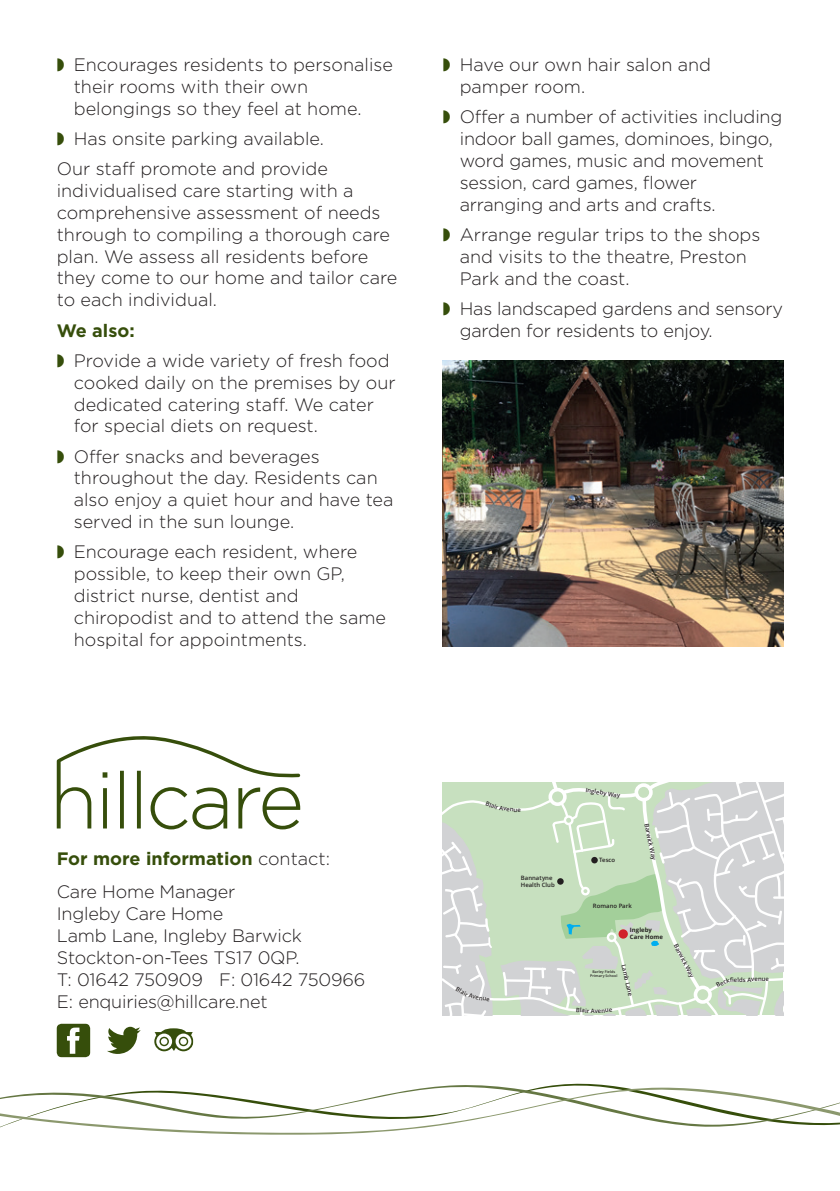
<style>
.page{position:relative;width:840px;height:1191px;background:#fff}
.page>*{position:absolute;margin:0;border:0;box-sizing:border-box;transform-origin:0 0}
.Main_Body_Copy{font:300 18px/21.8px "Gotham";color:#231f20}
.Main_Body_Copy-2{font:700 18px "Gotham";color:#364e0b}
.t1{font:600 6px/7.2px "Open Sans";letter-spacing:.005em;color:#231f20}
.t2{font:700 6px/7.2px "Open Sans";letter-spacing:.005em;color:#231f20}
.t3{font:600 3.6px/4.2px "Open Sans";letter-spacing:.025em;color:#231f20;text-align:center}
.s1{font-weight:300;color:#231f20}
</style>
<div class="page">
<svg style="left:57px;top:736px;width:243px;height:93px"></svg>
<div style="left:57px;top:1023px;width:33px;height:34px;background:#364e0b;border-radius:5px"></div>
<svg style="left:67px;top:1027px;width:12px;height:27px"></svg>
<svg style="left:154px;top:1028px;width:39px;height:23px"></svg>
<svg style="left:107px;top:1026px;width:34px;height:28px"></svg>
<svg style="left:433px;top:1083px;width:186px;height:4px"></svg>
<svg style="left:0;top:1087px;width:839px;height:48px"></svg>
<img style="left:442px;top:360px;width:340px;height:286px">
<svg style="left:442px;top:782px;width:341px;height:233px;background:#ceddcb"></svg>
<p class="Main_Body_Copy" style="left:74px;top:54px;width:320px">Encourages residents to personalise their rooms with their own belongings so they feel at home.</p>
<p class="Main_Body_Copy" style="left:74px;top:128px;width:251px">Has onsite parking available.</p>
<p class="Main_Body_Copy" style="left:57px;top:158px;width:342px">Our staff promote and provide individualised care starting with a comprehensive assessment of needs through to compiling a thorough care plan. We assess all residents before they come to our home and tailor care to each individual.</p>
<p class="Main_Body_Copy-2" style="left:57px;top:320px;width:79px">We also:</p>
<p class="Main_Body_Copy" style="left:74px;top:349px;width:323px">Provide a wide variety of fresh food cooked daily on the premises by our dedicated catering staff. We cater for special diets on request.</p>
<p class="Main_Body_Copy" style="left:74px;top:445px;width:321px">Offer snacks and beverages throughout the day. Residents can also enjoy a quiet hour and have tea served in the sun lounge.</p>
<p class="Main_Body_Copy" style="left:74px;top:541px;width:313px">Encourage each resident, where possible, to keep their own GP, district nurse, dentist and chiropodist and to attend the same hospital for appointments.</p>
<p class="Main_Body_Copy-2" style="left:57px;top:848px;width:275px">For more information <span class="s1">contact:</span></p>
<p class="Main_Body_Copy" style="left:57px;top:880px;width:310px">Care Home Manager<br>Ingleby Care Home<br>Lamb Lane, Ingleby Barwick<br>Stockton-on-Tees TS17 0QP.<br>T: 01642 750909 F: 01642 750966<br>E: enquiries@hillcare.net</p>
<p class="Main_Body_Copy" style="left:459px;top:54px;width:253px">Have our own hair salon and pamper room.</p>
<p class="Main_Body_Copy" style="left:459px;top:106px;width:324px">Offer a number of activities including indoor ball games, dominoes, bingo, word games, music and movement session, card games, flower arranging and arts and crafts.</p>
<p class="Main_Body_Copy" style="left:459px;top:223px;width:302px">Arrange regular trips to the shops and visits to the theatre, Preston<br>Park and the coast.</p>
<p class="Main_Body_Copy" style="left:459px;top:297px;width:325px">Has landscaped gardens and sensory garden for residents to enjoy.</p>
<p class="t1" style="left:520px;top:874px;width:35px">Bannatyne<br>Health Club</p>
<p class="t1" style="left:588px;top:786px;width:21px;rotate:10deg">ngleby</p>
<p class="t1" style="left:599px;top:856px;width:18px">Tesco</p>
<p class="t1" style="left:650px;top:822px;width:39px;rotate:79deg">Barwick Way</p>
<p class="t1" style="left:592px;top:902px;width:40px">Romano Park</p>
<p class="t2" style="left:629px;top:926px;width:34px">Ingleby<br>Care Home</p>
<p class="t1" style="left:627px;top:963px;width:33px;rotate:77deg">Lamb Lane</p>
<p class="t3" style="left:590px;top:969px;width:29px">Barley Fields<br>Primary School</p>
<p class="t1" style="left:590px;top:1007px;width:5px">A</p>
<p class="t1" style="left:678px;top:942px;width:39px;rotate:63deg">Barwick Way</p>
<p class="t1" style="left:737px;top:975px;width:30px;rotate:-1deg">lds Avenu</p>
</div>
